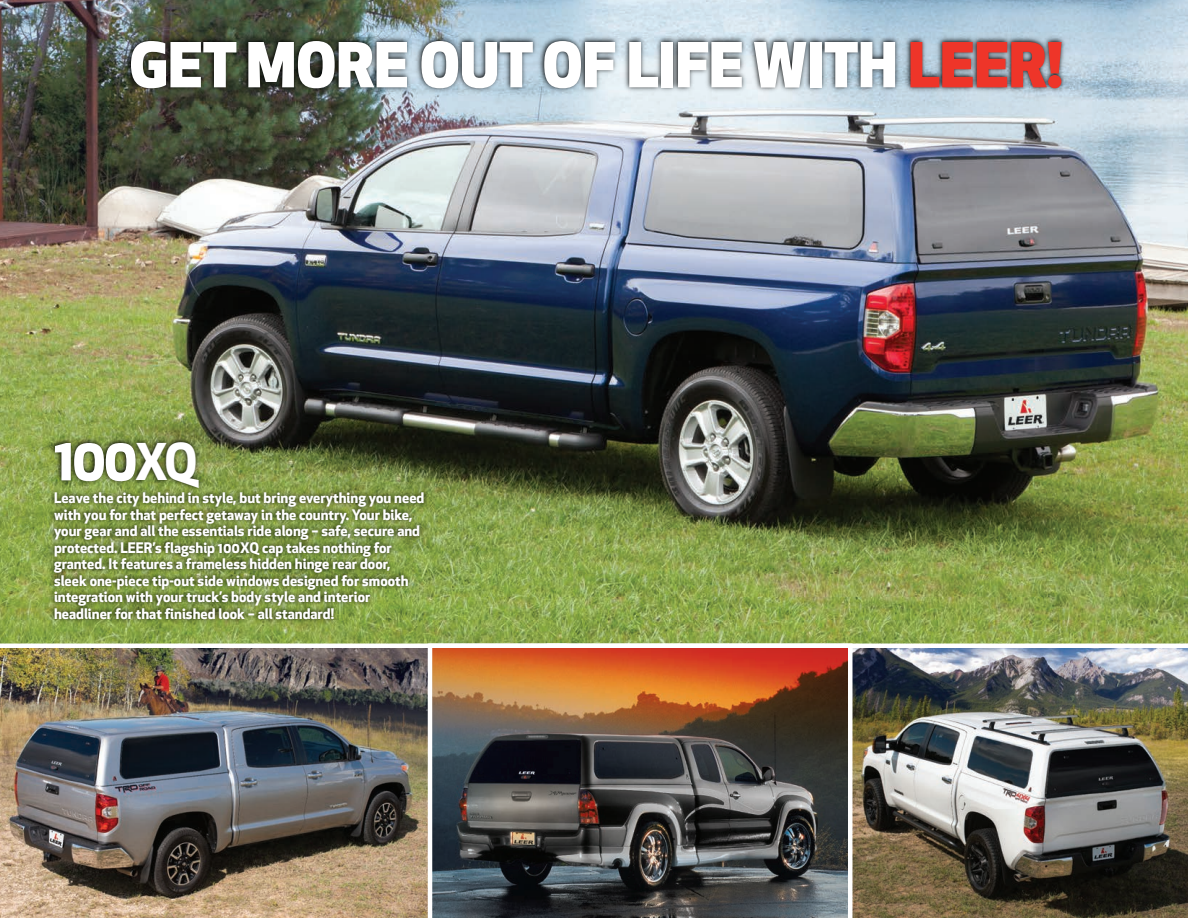
<style>
.page{position:relative;width:1188px;height:918px;background:#fff}
.page>*{position:absolute;margin:0;border:0;box-sizing:border-box;transform-origin:0 0}
.t1{font:800 60.45px "Apex New";color:#fff}
.t2{font:700 58.5px "Apex New";color:#fff}
.t3{font:700 14.25px/16.5px "Apex New";color:#fff}
.s1{color:#ee3529}
.s2{font-size:49.5px}
</style>
<div class="page">
<img style="left:0;top:0;width:1187px;height:644px">
<img style="left:35px;top:417px;width:423px;height:227px">
<img style="left:0;top:648px;width:428px;height:270px">
<img style="left:853px;top:648px;width:334px;height:270px">
<img style="left:432px;top:648px;width:421px;height:270px">
<img style="left:60px;top:23px;width:1070px;height:116px">
<img style="left:1187px;top:280px;width:1px;height:637px">
<svg style="left:1174px;top:0;width:14px;height:280px;background:#d4dfe6"></svg>
<h1 class="t1" style="left:129px;top:42px;width:935px">GET MORE OUT OF LIFE WITH <span class="s1">LEER!</span></h1>
<h2 class="t2" style="left:54px;top:436px;width:145px">100<span class="s2">XQ</span></h2>
<p class="t3" style="left:54px;top:492px;width:372px">Leave the city behind in style, but bring everything you need with you for that perfect getaway in the country. Your bike, your gear and all the essentials ride along – safe, secure and protected. LEER’s flagship 100XQ cap takes nothing for granted. It features a frameless hidden hinge rear door, sleek one-piece tip-out side windows designed for smooth integration with your truck’s body style and interior headliner for that finished look – all standard!</p>
</div>
